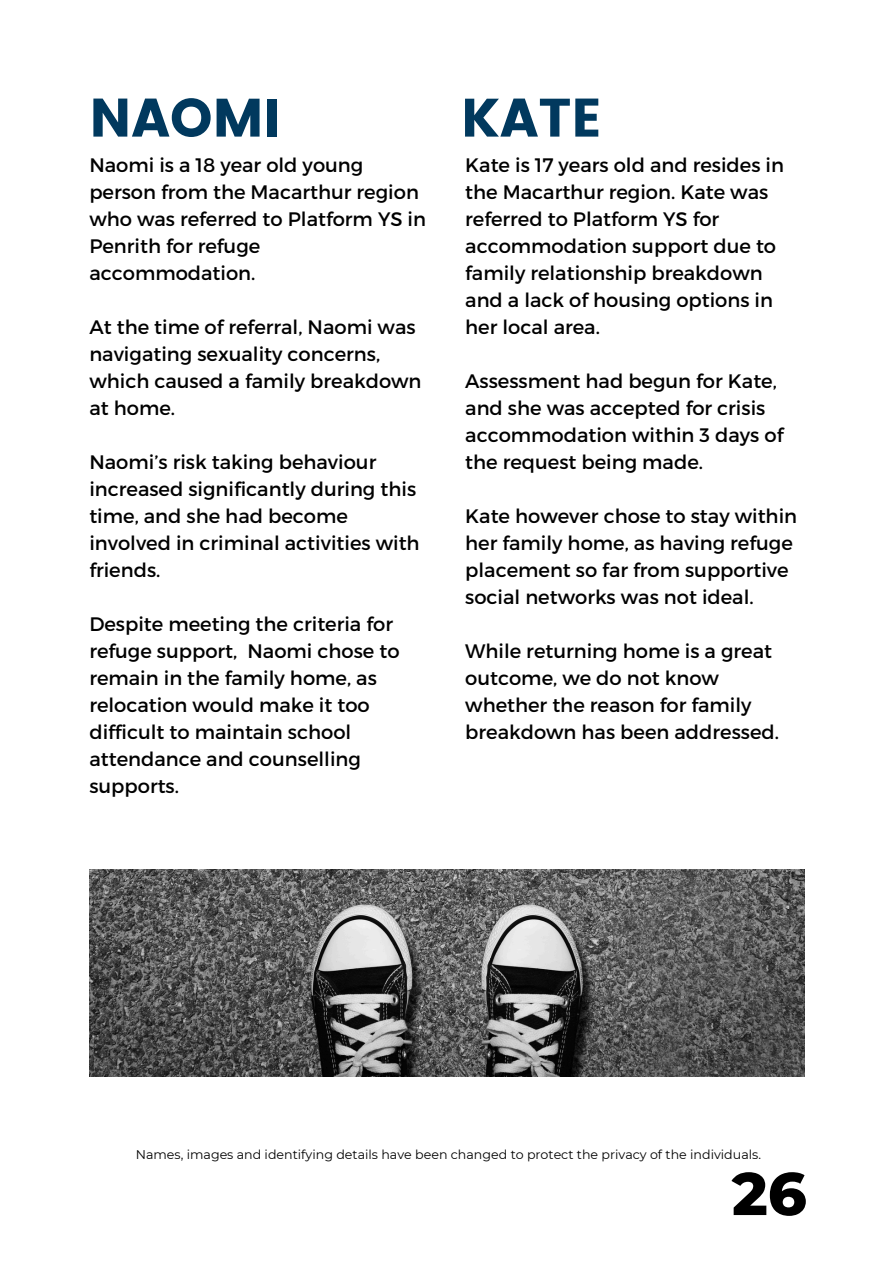
<style>
.page{position:relative;width:894px;height:1264px;background:#fff}
.page>*{position:absolute;margin:0;border:0;box-sizing:border-box;transform-origin:0 0}
.t1{font:800 60px "Montserrat";color:#000}
.t2{font:54px "Poppins";color:#01395e}
.t3{font:19.5px/27px "Montserrat";color:#000}
.t4{font:12.6px "Montserrat";color:#000}
</style>
<div class="page">
<img style="left:89px;top:869px;width:715px;height:207px">
<h2 class="t2" style="left:89px;top:86px;width:193px">NAOMI</h2>
<h2 class="t3" style="left:89px;top:150px;width:338px">Naomi is a 18 year old young person from the Macarthur region who was referred to Platform YS in<br>Penrith for refuge accommodation.</h2>
<h1 class="t3" style="left:89px;top:312px;width:333px">At the time of referral, Naomi was navigating sexuality concerns, which caused a family breakdown at home.</h1>
<h2 class="t3" style="left:89px;top:447px;width:332px">Naomi’s risk taking behaviour increased significantly during this time, and she had become involved in criminal activities with friends.</h2>
<h2 class="t3" style="left:89px;top:609px;width:311px">Despite meeting the criteria for refuge support, Naomi chose to remain in the family home, as relocation would make it too difficult to maintain school attendance and counselling supports.</h2>
<h2 class="t2" style="left:461px;top:86px;width:143px">KATE</h2>
<h2 class="t3" style="left:465px;top:150px;width:320px">Kate is 17 years old and resides in the Macarthur region. Kate was referred to Platform YS for accommodation support due to family relationship breakdown and a lack of housing options in her local area.</h2>
<p class="t3" style="left:465px;top:366px;width:319px">Assessment had begun for Kate, and she was accepted for crisis accommodation within 3 days of the request being made.</p>
<p class="t3" style="left:465px;top:501px;width:333px">Kate however chose to stay within her family home, as having refuge placement so far from supportive social networks was not ideal.</p>
<p class="t3" style="left:465px;top:636px;width:315px">While returning home is a great outcome, we do not know whether the reason for family breakdown has been addressed.</p>
<h2 class="t4" style="left:136px;top:1146px;width:626px">Names, images and identifying details have been changed to protect the privacy of the individuals.</h2>
<h2 class="t1" style="left:731px;top:1156px;width:76px">26</h2>
</div>
